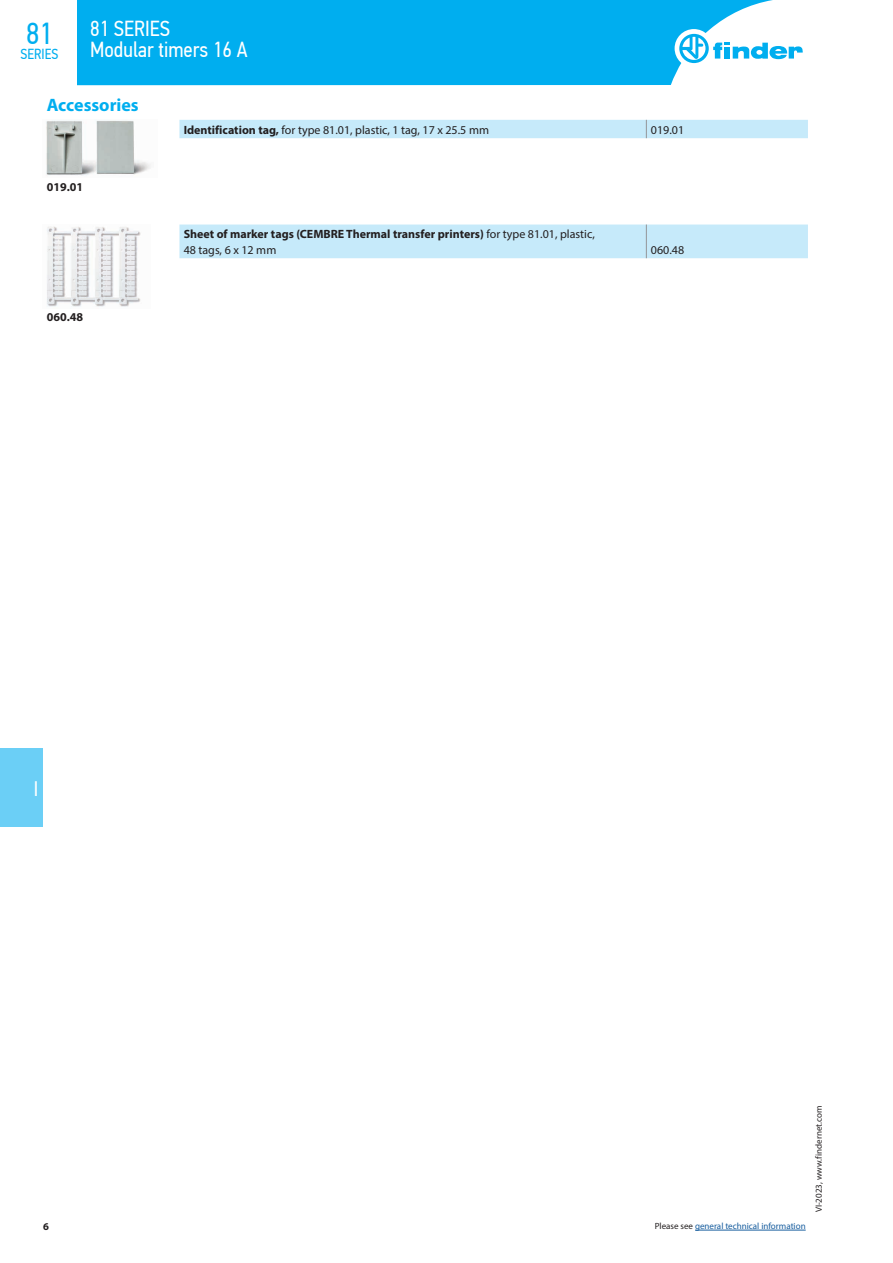
<style>
.page{position:relative;width:893px;height:1263px;background:#fff}
.page>*{position:absolute;margin:0;border:0;box-sizing:border-box;transform-origin:0 0}
.t1{font:30.3px "PF Din Text Cond Pro";color:#00aeef}
.t2{font:21.75px/21px "PF Din Text Cond Pro";color:#fff}
.t3{font:21px "PF Din Text Cond Pro";color:#fff}
.t4{font:700 18px "Myriad Pro";color:#00aeef}
.t5{font:14.55px "PF Din Text Cond Pro";color:#00aeef}
.t6{font:700 12px/16.2px "Myriad Pro";color:#231f20}
.t7{font:12px "Myriad Pro";color:#231f20}
.t8{font:700 10.5px "Myriad Pro";color:#231f20}
.t9{font:9px "Myriad Pro";color:#175d9e}
.t10{font:9px "Myriad Pro";color:#231f20}
.s1{font-weight:700}
.s2{font-weight:400}
.s3{color:#231f20}
</style>
<div class="page">
<div style="left:0;top:748px;width:43px;height:79px;background:#6bcff6"></div>
<svg style="left:179px;top:120px;width:629px;height:138px"></svg>
<svg style="left:646px;top:120px;width:1px;height:18px"></svg>
<hr style="left:646px;top:225px;width:1px;height:33px;background:#939598">
<img style="left:46px;top:120px;width:105px;height:56px">
<img style="left:47px;top:226px;width:94px;height:81px">
<hr style="left:695px;top:1230px;width:111px;height:1px;background:#175d9e">
<div style="left:77px;top:0;width:696px;height:85px;background:#00aeef"></div>
<div style="left:675px;top:29px;width:38px;height:39px;background:#fff;border-radius:50%"></div>
<svg style="left:679px;top:34px;width:124px;height:29px"></svg>
<h1 class="t1" style="left:26px;top:16px;width:28px">81</h1>
<p class="t5" style="left:21px;top:45px;width:39px">SERIES</p>
<h2 class="t2" style="left:90px;top:18px;width:159px">81 SERIES<br>Modular timers 16 A</h2>
<h3 class="t4" style="left:47px;top:93px;width:93px">Accessories</h3>
<p class="t6" style="left:47px;top:178px;width:38px">019.01</p>
<p class="t6" style="left:47px;top:309px;width:38px">060.48</p>
<p class="t7" style="left:184px;top:122px;width:307px"><span class="s1">Identification tag,</span> for type 81.01, plastic, 1 tag, 17 x 25.5 mm</p>
<p class="t7" style="left:651px;top:122px;width:35px">019.01</p>
<p class="t6" style="left:184px;top:225px;width:413px">Sheet of marker tags (CEMBRE Thermal transfer printers) <span class="s2">for type 81.01, plastic,<br>48 tags, 6 x 12 mm</span></p>
<p class="t7" style="left:651px;top:243px;width:35px">060.48</p>
<h3 class="t3" style="left:34px;top:776px;width:6px">I</h3>
<p class="t8" style="left:43px;top:1219px;width:7px">6</p>
<p class="t9" style="left:655px;top:1220px;width:152px"><span class="s3">Please see</span> general technical information</p>
<p class="t10" style="left:813px;top:1212px;width:108px;rotate:-90deg">VI-2023, www.findernet.com</p>
</div>
